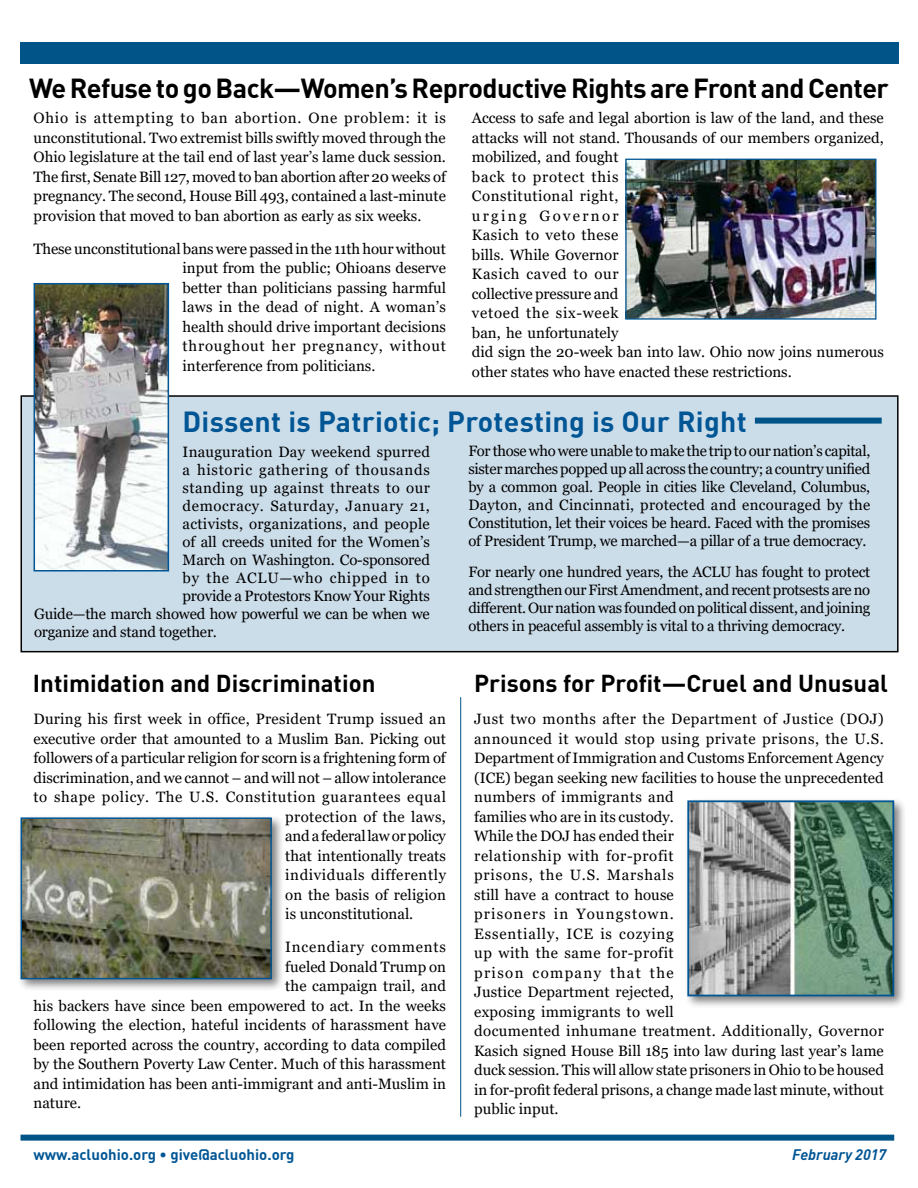
<style>
.page{position:relative;width:918px;height:1188px;background:#fff}
.page>*{position:absolute;margin:0;border:0;box-sizing:border-box;transform-origin:0 0}
.t1{font:700 28.5px "DIN";letter-spacing:.01em;color:#005695}
.t2{font:700 27px "DIN";letter-spacing:-.02em;color:#000}
.t3{font:700 24px "DIN";color:#000}
.t4{font:15px/19.5px "Georgia";color:#000;text-align:justify}
.t5{font:15px "Georgia";letter-spacing:.04em;color:#000}
.t6{font:15px "Georgia";letter-spacing:.02em;color:#000}
.t7{font:15px "Georgia";letter-spacing:.055em;color:#000}
.t8{font:700 15px "DIN";color:#005695}
.t9{font:15px "Georgia";letter-spacing:.045em;color:#000}
.t10{font:15px "Georgia";letter-spacing:.03em;color:#000}
.t11{font:15px "Georgia";letter-spacing:.025em;color:#000}
.t12{font:italic 700 15px "DIN";color:#005695}
</style>
<div class="page">
<div style="left:21px;top:43px;width:878px;height:21px;background:#005488"></div>
<div style="left:21px;top:1135px;width:873px;height:6px;background:#005488"></div>
<div style="left:684px;top:797px;width:223px;height:212px;background:#000;opacity:.5"></div>
<img style="left:690px;top:803px;width:201px;height:190px">
<div style="left:687px;top:800px;width:207px;height:196px;border:2px solid #005695"></div>
<div style="left:21px;top:396px;width:877px;height:256px;background:#ccddea"></div>
<div style="left:21px;top:395px;width:878px;height:257px;border:2px solid #000"></div>
<div style="left:755px;top:418px;width:127px;height:6px;background:#005488"></div>
<img style="left:627px;top:161px;width:247px;height:157px">
<div style="left:625px;top:159px;width:251px;height:161px;border:1px solid #005695"></div>
<img style="left:37px;top:286px;width:129px;height:283px">
<div style="left:34px;top:283px;width:135px;height:289px;border:2px solid #005695"></div>
<div style="left:17px;top:814px;width:268px;height:178px;background:#000;opacity:.5"></div>
<img style="left:24px;top:820px;width:245px;height:156px">
<div style="left:21px;top:817px;width:251px;height:162px;border:2px solid #005695"></div>
<hr style="left:460px;top:697px;width:1px;height:420px;background:#005488">
<h2 class="t2" style="left:29px;top:71px;width:861px">We Refuse to go Back—Women’s Reproductive Rights are Front and Center</h2>
<p class="t4" style="left:34px;top:109px;width:414px">Ohio is attempting to ban abortion. One problem: it is unconstitutional. Two extremist bills swiftly moved through the Ohio legislature at the tail end of last year’s lame duck session.<br>The first, Senate Bill 127, moved to ban abortion after 20 weeks of pregnancy. The second, House Bill 493, contained a last-minute provision that moved to ban abortion as early as six weeks.</p>
<p class="t4" style="left:183px;top:239px;width:265px;text-indent:-149px">These unconstitutional bans were passed in the 11th hour without input from the public; Ohioans deserve better than politicians passing harmful laws in the dead of night. A woman’s health should drive important decisions throughout her pregnancy, without interference from politicians.</p>
<p class="t4" style="left:472px;top:109px;width:413px;text-align:left">Access to safe and legal abortion is law of the land, and these attacks will not stand. Thousands of our members organized, mobilized, and fought<br>back to protect this<br>Constitutional right,<br>urging Governor<br>Kasich to veto these<br>bills. While Governor<br>Kasich caved to our<br>collective pressure and<br>vetoed the six-week<br>ban, he unfortunately<br>did sign the 20-week ban into law. Ohio now joins numerous other states who have enacted these restrictions.</p>
<h1 class="t1" style="left:183px;top:404px;width:566px">Dissent is Patriotic; Protesting is Our Right</h1>
<p class="t4" style="left:183px;top:442px;width:249px">Inauguration Day weekend spurred</p>
<p class="t9" style="left:183px;top:461px;width:249px">a historic gathering of thousands</p>
<p class="t10" style="left:183px;top:479px;width:249px">standing up against threats to our</p>
<p class="t5" style="left:183px;top:497px;width:249px">democracy. Saturday, January 21,</p>
<p class="t6" style="left:183px;top:515px;width:249px">activists, organizations, and people</p>
<p class="t4" style="left:183px;top:532px;width:249px">of all creeds united for the Women’s</p>
<p class="t4" style="left:183px;top:550px;width:249px">March on Washington. Co-sponsored</p>
<p class="t7" style="left:183px;top:569px;width:249px">by the ACLU—who chipped in to</p>
<p class="t4" style="left:183px;top:586px;width:249px">provide a Protestors Know Your Rights</p>
<p class="t4" style="left:34px;top:604px;width:397px">Guide—the march showed how powerful we can be when we</p>
<p class="t4" style="left:34px;top:622px;width:184px">organize and stand together.</p>
<p class="t4" style="left:468px;top:442px;width:404px;line-height:18px">For those who were unable to make the trip to our nation’s capital, sister marches popped up all across the country; a country unified by a common goal. People in cities like Cleveland, Columbus, Dayton, and Cincinnati, protected and encouraged by the Constitution, let their voices be heard. Faced with the promises of President Trump, we marched—a pillar of a true democracy.</p>
<p class="t4" style="left:468px;top:564px;width:404px;line-height:18px">For nearly one hundred years, the ACLU has fought to protect and strengthen our First Amendment, and recent protsests are no different. Our nation was founded on political dissent, and joining others in peaceful assembly is vital to a thriving democracy.</p>
<h3 class="t3" style="left:33px;top:668px;width:344px">Intimidation and Discrimination</h3>
<p class="t6" style="left:34px;top:710px;width:414px">During his first week in office, President Trump issued an</p>
<p class="t4" style="left:34px;top:729px;width:414px">executive order that amounted to a Muslim Ban. Picking out</p>
<p class="t4" style="left:34px;top:749px;width:414px">followers of a particular religion for scorn is a frightening form of</p>
<p class="t4" style="left:34px;top:768px;width:414px">discrimination, and we cannot – and will not – allow intolerance</p>
<p class="t5" style="left:34px;top:788px;width:414px">to shape policy. The U.S. Constitution guarantees equal</p>
<p class="t11" style="left:285px;top:807px;width:162px">protection of the laws,</p>
<p class="t4" style="left:285px;top:827px;width:162px">and a federal law or policy</p>
<p class="t4" style="left:285px;top:846px;width:162px">that intentionally treats</p>
<p class="t5" style="left:285px;top:866px;width:162px">individuals differently</p>
<p class="t4" style="left:285px;top:885px;width:162px">on the basis of religion</p>
<p class="t4" style="left:285px;top:905px;width:130px">is unconstitutional.</p>
<p class="t7" style="left:285px;top:938px;width:162px">Incendiary comments</p>
<p class="t4" style="left:285px;top:957px;width:162px">fueled Donald Trump on</p>
<p class="t4" style="left:285px;top:977px;width:162px">the campaign trail, and</p>
<p class="t4" style="left:34px;top:996px;width:414px">his backers have since been empowered to act. In the weeks</p>
<p class="t4" style="left:34px;top:1016px;width:414px">following the election, hateful incidents of harassment have</p>
<p class="t4" style="left:34px;top:1035px;width:414px">been reported across the country, according to data compiled</p>
<p class="t4" style="left:34px;top:1055px;width:414px">by the Southern Poverty Law Center. Much of this harassment</p>
<p class="t4" style="left:34px;top:1074px;width:414px">and intimidation has been anti-immigrant and anti-Muslim in</p>
<p class="t4" style="left:34px;top:1094px;width:49px">nature.</p>
<h3 class="t3" style="left:474px;top:668px;width:415px">Prisons for Profit—Cruel and Unusual</h3>
<p class="t4" style="left:474px;top:710px;width:411px;text-align:left">Just two months after the Department of Justice (DOJ) announced it would stop using private prisons, the U.S.<br>Department of Immigration and Customs Enforcement Agency (ICE) began seeking new facilities to house the unprecedented numbers of immigrants and<br>families who are in its custody.<br>While the DOJ has ended their<br>relationship with for-profit<br>prisons, the U.S. Marshals<br>still have a contract to house<br>prisoners in Youngstown.<br>Essentially, ICE is cozying<br>up with the same for-profit<br>prison company that the<br>Justice Department rejected,<br>exposing immigrants to well<br>documented inhumane treatment. Additionally, Governor Kasich signed House Bill 185 into law during last year’s lame duck session. This will allow state prisoners in Ohio to be housed in for-profit federal prisons, a change made last minute, without public input.</p>
<p class="t8" style="left:34px;top:1145px;width:262px">www.acluohio.org • give@acluohio.org</p>
<p class="t12" style="left:792px;top:1145px;width:96px">February 2017</p>
</div>
